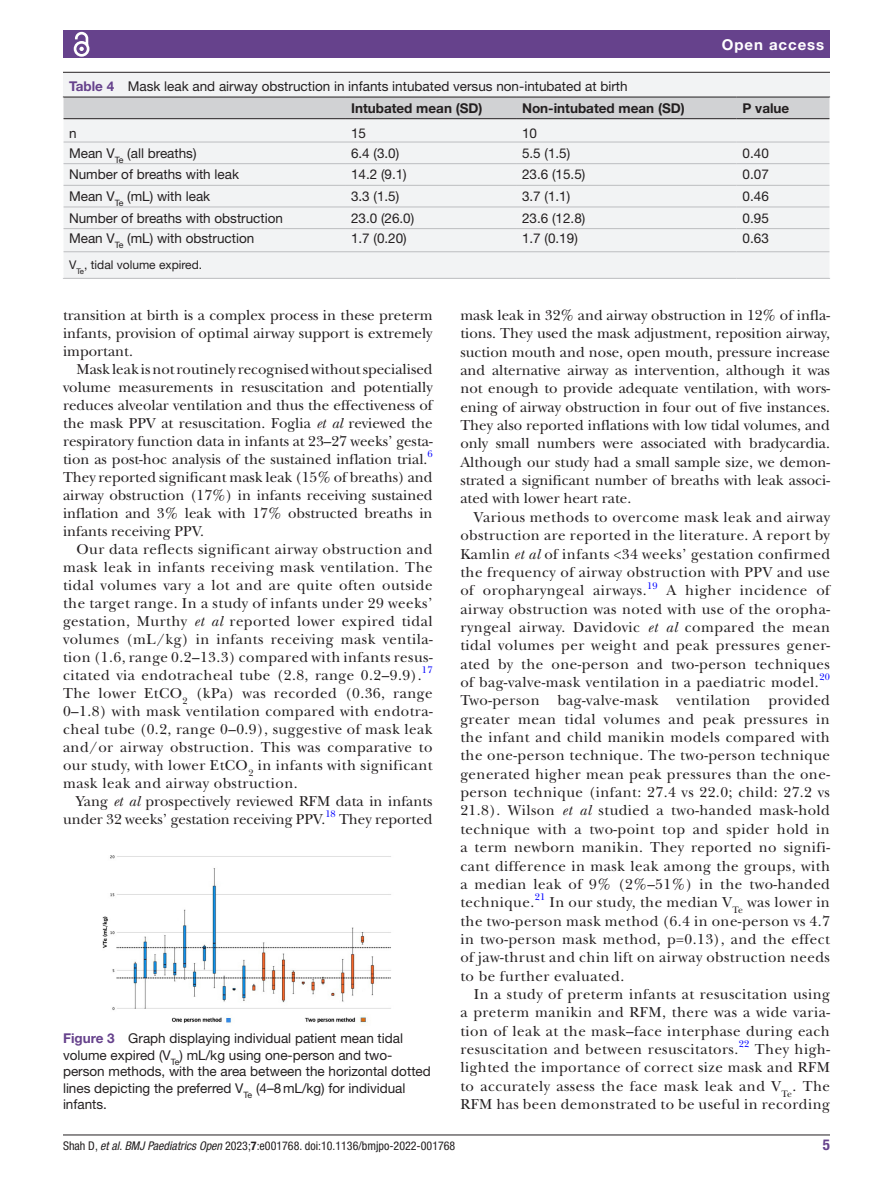
<style>
.page{position:relative;width:893px;height:1191px;background:#fff}
.page>*{position:absolute;margin:0;border:0;box-sizing:border-box;transform-origin:0 0}
.t1{font:15px/18.3px "New Baskerville";letter-spacing:.03em;color:#231f20;text-align:justify}
.t2{font:15px/18px "New Baskerville";color:#231f20}
.t3{font:700 15px "Helvetica Neue LT Std";letter-spacing:.065em;color:#fff}
.t4{font:700 condensed 15px "Helvetica Neue LT Std";color:#66428c}
.t5{font:13.5px/16.5px "Helvetica Neue LT Std";color:#231f20}
.t6{font:700 13.5px "Helvetica Neue LT Std";color:#231f20}
.t7{font:condensed 12px "Helvetica Neue LT Std";color:#231f20}
.t8{font:12px "Helvetica Neue LT Std";color:#231f20}
.t9{font:9.9px "New Baskerville";letter-spacing:.03em;color:#00f}
.s1{font-weight:700;color:#66428c}
.s2{font-weight:700}
.s3{font-style:italic}
.s4{font-family:"Times New Roman"}
</style>
<div class="page">
<hr style="left:63px;top:1134px;width:767px;height:1px;background:#231f20">
<div style="left:63px;top:31px;width:767px;height:27px;background:#66428c"></div>
<svg style="left:73px;top:31px;width:17px;height:26px"></svg>
<div style="left:63px;top:73px;width:767px;height:205px;background:#f2f3f4"></div>
<hr style="left:63px;top:72px;width:767px;height:1px;background:#231f20">
<hr style="left:63px;top:278px;width:282px;height:1px;background:#bcbdc0">
<hr style="left:345px;top:278px;width:171px;height:1px;background:#bcbdc0">
<hr style="left:516px;top:278px;width:220px;height:1px;background:#bcbdc0">
<hr style="left:736px;top:278px;width:94px;height:1px;background:#bcbdc0">
<svg style="left:63px;top:97px;width:767px;height:156px"></svg>
<img style="left:102px;top:855px;width:289px;height:168px">
<p class="t3" style="left:722px;top:35px;width:104px">Open access</p>
<p class="t5" style="left:351px;top:75px;width:278px;line-height:22px;text-indent:-282px"><span class="s1">Table 4</span> Mask leak and airway obstruction in infants intubated versus non-intubated at birth<br><span class="s2">Intubated mean (SD)</span></p>
<p class="t6" style="left:522px;top:99px;width:164px">Non-intubated mean (SD)</p>
<p class="t6" style="left:742px;top:99px;width:48px">P value</p>
<p class="t5" style="left:69px;top:124px;width:9px">n</p>
<p class="t5" style="left:351px;top:124px;width:17px">15</p>
<p class="t5" style="left:522px;top:124px;width:17px">10</p>
<p class="t5" style="left:69px;top:144px;width:129px">Mean V<sub>Te</sub> (all breaths)</p>
<p class="t5" style="left:351px;top:144px;width:50px">6.4 (3.0)</p>
<p class="t5" style="left:522px;top:144px;width:50px">5.5 (1.5)</p>
<p class="t5" style="left:743px;top:144px;width:28px">0.40</p>
<p class="t5" style="left:69px;top:166px;width:172px">Number of breaths with leak</p>
<p class="t5" style="left:351px;top:166px;width:57px">14.2 (9.1)</p>
<p class="t5" style="left:522px;top:166px;width:65px">23.6 (15.5)</p>
<p class="t5" style="left:743px;top:166px;width:28px">0.07</p>
<p class="t5" style="left:69px;top:188px;width:143px">Mean V<sub>Te</sub> (mL) with leak</p>
<p class="t5" style="left:351px;top:188px;width:50px">3.3 (1.5)</p>
<p class="t5" style="left:522px;top:188px;width:50px">3.7 (1.1)</p>
<p class="t5" style="left:743px;top:188px;width:28px">0.46</p>
<p class="t5" style="left:69px;top:209px;width:216px">Number of breaths with obstruction</p>
<p class="t5" style="left:351px;top:209px;width:65px">23.0 (26.0)</p>
<p class="t5" style="left:522px;top:209px;width:65px">23.6 (12.8)</p>
<p class="t5" style="left:743px;top:209px;width:28px">0.95</p>
<p class="t5" style="left:69px;top:229px;width:187px">Mean V<sub>Te</sub> (mL) with obstruction</p>
<p class="t5" style="left:351px;top:229px;width:57px">1.7 (0.20)</p>
<p class="t5" style="left:522px;top:229px;width:57px">1.7 (0.19)</p>
<p class="t5" style="left:743px;top:229px;width:28px">0.63</p>
<p class="t8" style="left:69px;top:258px;width:135px">V<sub>Te</sub>, tidal volume expired.</p>
<p class="t1" style="left:63px;top:306px;width:371px">transition at birth is a complex process in these preterm infants, provision of optimal airway support is extremely important.</p>
<p class="t1" style="left:63px;top:360px;width:371px;text-indent:14px">Mask leak is not routinely recognised without specialised volume measurements in resuscitation and potentially reduces alveolar ventilation and thus the effectiveness of the mask PPV at resuscitation. Foglia <span class="s3">et al</span> reviewed the respiratory function data in infants at 23–27 weeks’ gesta&shy;tion as post-hoc analysis of the sustained inflation trial.</p>
<p class="t9" style="left:427px;top:448px;width:7px">6</p>
<p class="t1" style="left:63px;top:468px;width:371px">They reported significant mask leak (15% of breaths) and airway obstruction (17%) in infants receiving sustained inflation and 3% leak with 17% obstructed breaths in infants receiving PPV.</p>
<p class="t1" style="left:63px;top:540px;width:371px;text-indent:14px">Our data reflects significant airway obstruction and mask leak in infants receiving mask ventilation. The tidal volumes vary a lot and are quite often outside the target range. In a study of infants under 29 weeks’ gestation, Murthy <span class="s3">et al</span> reported lower expired tidal volumes (mL/kg) in infants receiving mask ventila&shy;tion (1.6, range 0.2–13.3) compared with infants resus&shy;citated via endotracheal tube (2.8, range 0.2–9.9).</p>
<p class="t9" style="left:422px;top:664px;width:12px">17</p>
<p class="t1" style="left:63px;top:684px;width:371px">The lower EtCO<sub>2</sub> (kPa) was recorded (0.36, range 0–1.8) with mask ventilation compared with endotra&shy;cheal tube (0.2, range 0–0.9), suggestive of mask leak and/or airway obstruction. This was comparative to our study, with lower EtCO<sub>2</sub> in infants with significant mask leak and airway obstruction.</p>
<p class="t2" style="left:63px;top:792px;width:371px;text-indent:13px">Yang <span class="s3">et al</span> prospectively reviewed RFM data in infants under 32 weeks’ gestation receiving PPV.</p>
<p class="t9" style="left:325px;top:808px;width:12px">18</p>
<p class="t2" style="left:339px;top:810px;width:95px">They reported</p>
<p class="t5" style="left:63px;top:1030px;width:369px"><span class="s1">Figure 3</span> Graph displaying individual patient mean tidal volume expired (V<sub>Te</sub>) mL/kg using one-person and two&shy;person methods, with the area between the horizontal dotted lines depicting the preferred V<sub>Te</sub> (4–8mL/kg) for individual infants.</p>
<p class="t1" style="left:460px;top:306px;width:371px">mask leak in 32% and airway obstruction in 12% of infla&shy;tions. They used the mask adjustment, reposition airway, suction mouth and nose, open mouth, pressure increase and alternative airway as intervention, although it was not enough to provide adequate ventilation, with wors&shy;ening of airway obstruction in four out of five instances.<br>They also reported inflations with low tidal volumes, and only small numbers were associated with bradycardia.<br>Although our study had a small sample size, we demon&shy;strated a significant number of breaths with leak associ&shy;ated with lower heart rate.</p>
<p class="t1" style="left:460px;top:508px;width:371px;text-indent:14px">Various methods to overcome mask leak and airway obstruction are reported in the literature. A report by Kamlin <span class="s3">et al</span> of infants &lt;34 weeks’ gestation confirmed the frequency of airway obstruction with PPV and use of oropharyngeal airways.<sup>19</sup></p>
<p class="t1" style="left:460px;top:581px;width:371px;text-indent:206px">A higher incidence of airway obstruction was noted with use of the oropha&shy;ryngeal airway. Davidovic <span class="s3">et al</span> compared the mean tidal volumes per weight and peak pressures gener&shy;ated by the one-person and two-person techniques of bag-valve-mask ventilation in a paediatric model.</p>
<p class="t9" style="left:819px;top:671px;width:12px">20</p>
<p class="t1" style="left:460px;top:691px;width:371px">Two-person bag-valve-mask ventilation provided greater mean tidal volumes and peak pressures in the infant and child manikin models compared with the one-person technique. The two-person technique generated higher mean peak pressures than the one&shy;person technique (infant: 27.4 vs 22.0<span class="s4">;</span> child: 27.2 vs 21.8). Wilson <span class="s3">et al</span> studied a two-handed mask-hold technique with a two-point top and spider hold in a term newborn manikin. They reported no signifi&shy;cant difference in mask leak among the groups, with a median leak of 9% (2%–51%) in the two-handed technique.<sup>21</sup> In our study, the median V<sub>Te</sub> was lower in the two-person mask method (6.4 in one-person vs 4.7 in two-person mask method, p=0.13), and the effect of jaw-thrust and chin lift on airway obstruction needs to be further evaluated.</p>
<p class="t1" style="left:460px;top:985px;width:371px;text-indent:14px">In a study of preterm infants at resuscitation using a preterm manikin and RFM, there was a wide varia&shy;tion of leak at the mask–face interphase during each resuscitation and between resuscitators.</p>
<p class="t9" style="left:739px;top:1038px;width:12px">22</p>
<p class="t1" style="left:460px;top:1040px;width:371px;text-indent:295px">They high&shy;lighted the importance of correct size mask and RFM to accurately assess the face mask leak and V<sub>Te</sub>. The RFM has been demonstrated to be useful in recording</p>
<p class="t7" style="left:63px;top:1138px;width:394px">Shah D, <span class="s3">et al</span>. <span class="s3">BMJ Paediatrics Open</span> 2023;<span class="s2">7</span>:e001768. doi:10.1136/bmjpo-2022-001768</p>
<p class="t4" style="left:823px;top:1135px;width:9px">5</p>
</div>
